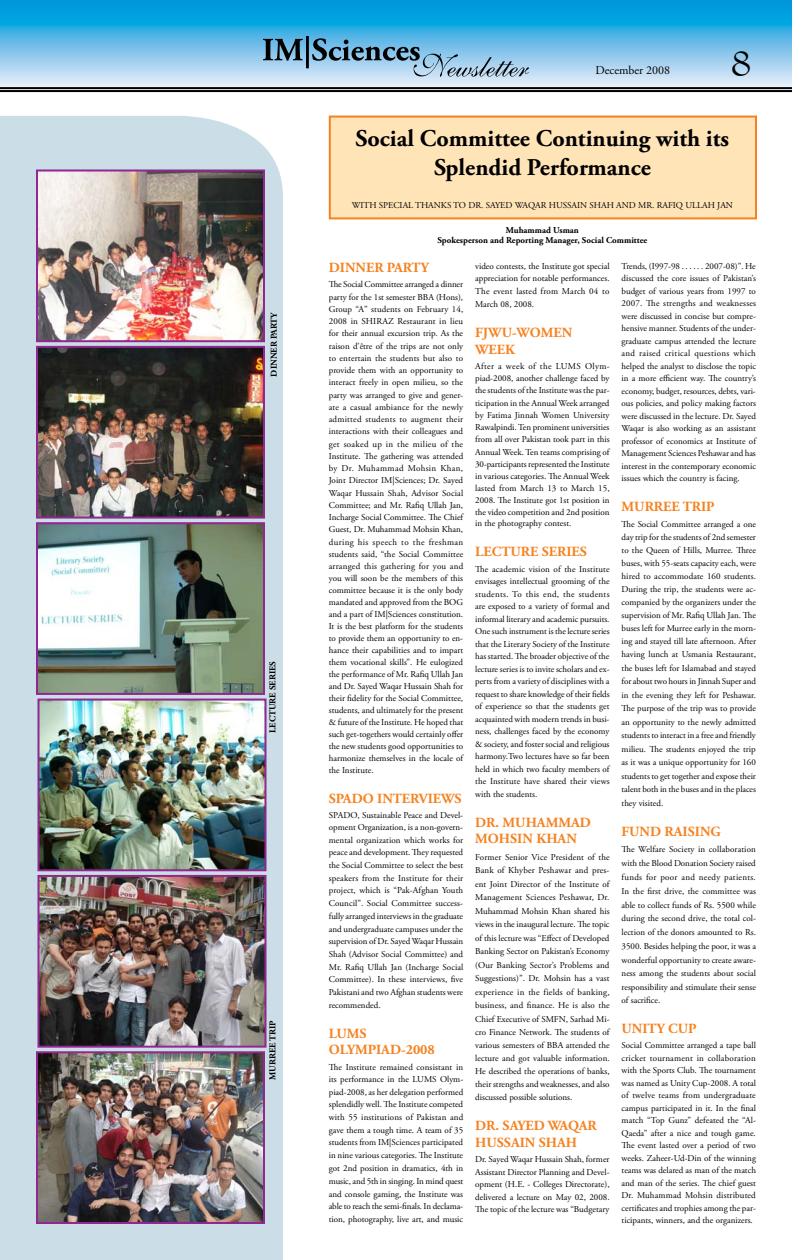
<style>
.page{position:relative;width:792px;height:1260px;background:#fff}
.page>*{position:absolute;margin:0;border:0;box-sizing:border-box;transform-origin:0 0}
.t1{font:36px "Bernhard Modern BT";color:#000}
.t2{font:700 24px/28.8px "Adobe Garamond Pro";color:#000;text-align:center}
.t3{font:700 14px/16.8px "Adobe Garamond Pro";color:#f58220}
.t4{font:12px "Adobe Garamond Pro";color:#000}
.t5{font:9px/12.1px "Adobe Garamond Pro";color:#000;text-align:justify}
.t6{font:700 9px/10.8px "Adobe Garamond Pro";color:#000;text-align:center}
</style>
<div class="page">
<div style="left:329px;top:116px;width:428px;height:103px;background:#ffe4b8;border:2px solid #f58220"></div>
<svg style="left:0;top:0;width:792px;height:90px;background:#5dbbe7"></svg>
<hr style="left:0;top:87px;width:792px;height:2px;background:#000">
<hr style="left:0;top:90px;width:792px;height:2px;background:#000">
<svg style="left:263px;top:36px;width:266px;height:41px;background:#7cabc9"></svg>
<div style="left:0;top:116px;width:283px;height:1144px;background:#cbdde6"></div>
<img style="left:39px;top:173px;width:223px;height:166px">
<div style="left:36px;top:170px;width:229px;height:172px;border:2px solid #91278f"></div>
<img style="left:39px;top:349px;width:223px;height:167px">
<div style="left:36px;top:346px;width:229px;height:173px;border:2px solid #91278f"></div>
<img style="left:41px;top:878px;width:222px;height:167px">
<div style="left:38px;top:875px;width:228px;height:173px;border:2px solid #91278f"></div>
<img style="left:39px;top:1054px;width:223px;height:167px">
<div style="left:36px;top:1051px;width:229px;height:173px;border:2px solid #91278f"></div>
<img style="left:39px;top:525px;width:223px;height:167px">
<div style="left:36px;top:522px;width:229px;height:173px;border:2px solid #91278f"></div>
<img style="left:41px;top:702px;width:222px;height:166px">
<div style="left:38px;top:699px;width:228px;height:172px;border:2px solid #91278f"></div>
<p class="t6" style="left:269px;top:377px;width:67px;rotate:-90deg">DINNER PARTY</p>
<p class="t6" style="left:267px;top:733px;width:73px;rotate:-90deg">LECTURE SERIES</p>
<p class="t6" style="left:267px;top:1080px;width:61px;rotate:-90deg">MURREE TRIP</p>
<h3 class="t4" style="left:596px;top:63px;width:76px">December 2008</h3>
<h1 class="t1" style="left:732px;top:39px;width:21px">8</h1>
<h2 class="t2" style="left:356px;top:125px;width:375px">Social Committee Continuing with its<br>Splendid Performance</h2>
<p class="t5" style="left:352px;top:199px;width:383px">WITH SPECIAL THANKS TO DR. SAYED WAQAR HUSSAIN SHAH AND MR. RAFIQ ULLAH JAN</p>
<p class="t6" style="left:437px;top:225px;width:211px">Muhammad Usman<br>Spokesperson and Reporting Manager, Social Committee</p>
<h3 class="t3" style="left:329px;top:260px;width:101px">DINNER PARTY</h3>
<p class="t5" style="left:329px;top:279px;width:136px">The Social Committee arranged a dinner party for the 1st semester BBA (Hons), Group “A” students on February 14, 2008 in SHIRAZ Restaurant in lieu for their annual excursion trip. As the raison d’être of the trips are not only to entertain the students but also to provide them with an opportunity to interact freely in open milieu, so the party was arranged to give and gener&shy;ate a casual ambiance for the newly admitted students to augment their interactions with their colleagues and get soaked up in the milieu of the Institute. The gathering was attended by Dr. Muhammad Mohsin Khan, Joint Director IM|Sciences; Dr. Sayed Waqar Hussain Shah, Advisor Social Committee; and Mr. Rafiq Ullah Jan, Incharge Social Committee. The Chief Guest, Dr. Muhammad Mohsin Khan, during his speech to the freshman students said, “the Social Committee arranged this gathering for you and you will soon be the members of this committee because it is the only body mandated and approved from the BOG and a part of IM|Sciences constitution.<br>It is the best platform for the students to provide them an opportunity to en&shy;hance their capabilities and to impart them vocational skills”. He eulogized the performance of Mr. Rafiq Ullah Jan and Dr. Sayed Waqar Hussain Shah for their fidelity for the Social Committee, students, and ultimately for the present &amp; future of the Institute. He hoped that such get-togethers would certainly offer the new students good opportunities to harmonize themselves in the locale of the Institute.</p>
<h3 class="t3" style="left:329px;top:790px;width:134px">SPADO INTERVIEWS</h3>
<p class="t5" style="left:329px;top:809px;width:136px;line-height:12.7px">SPADO, Sustainable Peace and Devel&shy;opment Organization, is a non-govern&shy;mental organization which works for peace and development. They requested the Social Committee to select the best speakers from the Institute for their project, which is “Pak-Afghan Youth Council”. Social Committee success&shy;fully arranged interviews in the graduate and undergraduate campuses under the supervision of Dr. Sayed Waqar Hussain Shah (Advisor Social Committee) and Mr. Rafiq Ullah Jan (Incharge Social Committee). In these interviews, five Pakistani and two Afghan students were recommended.</p>
<h3 class="t3" style="left:329px;top:1025px;width:108px">LUMS<br>OLYMPIAD-2008</h3>
<p class="t5" style="left:329px;top:1061px;width:136px;line-height:12.7px">The Institute remained consistant in its performance in the LUMS Olym&shy;piad-2008, as her delegation performed splendidly well. The Institute competed with 55 institutions of Pakistan and gave them a tough time. A team of 35 students from IM|Sciences participated in nine various categories. The Institute got 2nd position in dramatics, 4th in music, and 5th in singing. In mind quest and console gaming, the Institute was able to reach the semi-finals. In declama&shy;tion, photography, live art, and music</p>
<p class="t5" style="left:475px;top:260px;width:136px;line-height:12.8px">video contests, the Institute got special appreciation for notable performances.<br>The event lasted from March 04 to March 08, 2008.</p>
<h3 class="t3" style="left:475px;top:324px;width:99px">FJWU-WOMEN<br>WEEK</h3>
<p class="t5" style="left:475px;top:360px;width:136px">After a week of the LUMS Olym&shy;piad-2008, another challenge faced by the students of the Institute was the par&shy;ticipation in the Annual Week arranged by Fatima Jinnah Women University Rawalpindi. Ten prominent universities from all over Pakistan took part in this Annual Week. Ten teams comprising of 30-participants represented the Institute in various categories. The Annual Week lasted from March 13 to March 15, 2008. The Institute got 1st position in the video competition and 2nd position in the photography contest.</p>
<h3 class="t3" style="left:475px;top:544px;width:113px">LECTURE SERIES</h3>
<p class="t5" style="left:475px;top:563px;width:136px;line-height:12.5px">The academic vision of the Institute envisages intellectual grooming of the students. To this end, the students are exposed to a variety of formal and informal literary and academic pursuits.<br>One such instrument is the lecture series that the Literary Society of the Institute has started. The broader objective of the lecture series is to invite scholars and ex&shy;perts from a variety of disciplines with a request to share knowledge of their fields of experience so that the students get acquainted with modern trends in busi&shy;ness, challenges faced by the economy &amp; society, and foster social and religious harmony.Two lectures have so far been held in which two faculty members of the Institute have shared their views with the students.</p>
<h3 class="t3" style="left:475px;top:814px;width:117px">DR. MUHAMMAD<br>MOHSIN KHAN</h3>
<p class="t5" style="left:475px;top:851px;width:136px;line-height:13.3px">Former Senior Vice President of the Bank of Khyber Peshawar and pres&shy;ent Joint Director of the Institute of Management Sciences Peshawar, Dr.<br>Muhammad Mohsin Khan shared his views in the inaugural lecture. The topic of this lecture was “Effect of Developed Banking Sector on Pakistan’s Economy (Our Banking Sector’s Problems and Suggestions)”. Dr. Mohsin has a vast experience in the fields of banking, business, and finance. He is also the Chief Executive of SMFN, Sarhad Mi&shy;cro Finance Network. The students of various semesters of BBA attended the lecture and got valuable information.<br>He described the operations of banks, their strengths and weaknesses, and also discussed possible solutions.</p>
<h3 class="t3" style="left:475px;top:1117px;width:123px">DR. SAYED WAQAR<br>HUSSAIN SHAH</h3>
<p class="t5" style="left:475px;top:1153px;width:136px;line-height:12.5px">Dr. Sayed Waqar Hussain Shah, former Assistant Director Planning and Devel&shy;opment (H.E. - Colleges Directorate), delivered a lecture on May 02, 2008.<br>The topic of the lecture was “Budgetary</p>
<p class="t5" style="left:622px;top:260px;width:136px;line-height:12.5px">Trends, (I997-98 . . . . . . 2007-08)”. He discussed the core issues of Pakistan’s budget of various years from 1997 to 2007. The strengths and weaknesses were discussed in concise but compre&shy;hensive manner. Students of the under&shy;graduate campus attended the lecture and raised critical questions which helped the analyst to disclose the topic in a more efficient way. The country’s economy, budget, resources, debts, vari&shy;ous policies, and policy making factors were discussed in the lecture. Dr. Sayed Waqar is also working as an assistant professor of economics at Institute of Management Sciences Peshawar and has interest in the contemporary economic issues which the country is facing.</p>
<h3 class="t3" style="left:622px;top:498px;width:95px">MURREE TRIP</h3>
<p class="t5" style="left:622px;top:518px;width:136px;line-height:13.3px">The Social Committee arranged a one day trip for the students of 2nd semester to the Queen of Hills, Murree. Three buses, with 55-seats capacity each, were hired to accommodate 160 students.<br>During the trip, the students were ac&shy;companied by the organizers under the supervision of Mr. Rafiq Ullah Jan. The buses left for Murree early in the morn&shy;ing and stayed till late afternoon. After having lunch at Usmania Restaurant, the buses left for Islamabad and stayed for about two hours in Jinnah Super and in the evening they left for Peshawar.<br>The purpose of the trip was to provide an opportunity to the newly admitted students to interact in a free and friendly milieu. The students enjoyed the trip as it was a unique opportunity for 160 students to get together and expose their talent both in the buses and in the places they visited.</p>
<h3 class="t3" style="left:622px;top:823px;width:101px">FUND RAISING</h3>
<p class="t5" style="left:622px;top:843px;width:136px;line-height:13.7px">The Welfare Society in collaboration with the Blood Donation Society raised funds for poor and needy patients.<br>In the first drive, the committee was able to collect funds of Rs. 5500 while during the second drive, the total col&shy;lection of the donors amounted to Rs.<br>3500. Besides helping the poor, it was a wonderful opportunity to create aware&shy;ness among the students about social responsibility and stimulate their sense of sacrifice.</p>
<h3 class="t3" style="left:622px;top:1020px;width:77px">UNITY CUP</h3>
<p class="t5" style="left:622px;top:1040px;width:136px;line-height:12.5px">Social Committee arranged a tape ball cricket tournament in collaboration with the Sports Club. The tournament was named as Unity Cup-2008. A total of twelve teams from undergraduate campus participated in it. In the final match “Top Gunz” defeated the “Al-Qaeda” after a nice and tough game.<br>The event lasted over a period of two weeks. Zaheer-Ud-Din of the winning teams was delared as man of the match and man of the series. The chief guest Dr. Muhammad Mohsin distributed certificates and trophies among the par&shy;ticipants, winners, and the organizers.</p>
</div>
